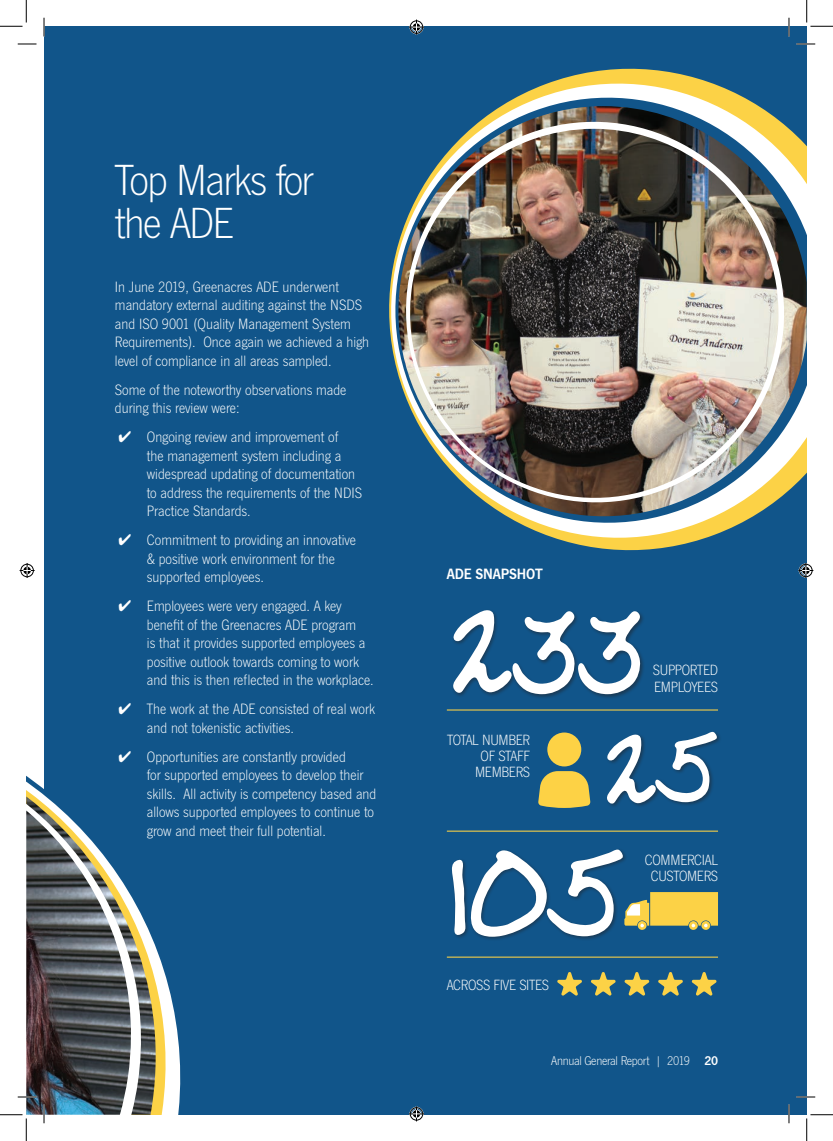
<style>
.page{position:relative;width:833px;height:1141px;background:#fff}
.page>*{position:absolute;margin:0;border:0;box-sizing:border-box;transform-origin:0 0}
.t1{font:150.5px "Ladylike BB";color:#fff}
.t2{font:146.12px "Ladylike BB";color:#fff}
.t3{font:122px "Ladylike BB";color:#fff}
.t4{font:45.25px/42.8px "News Got T Ligh";letter-spacing:-.035em;color:#fff}
.t5{font:15.5px/18.5px "News Got T Ligh";color:#fff}
.t6{font:600 15.5px "News Got T";letter-spacing:-.01em;color:#fff}
.t7{font:15.38px/16px "News Got T Ligh";letter-spacing:-.02em;color:#fff}
.t8{font:13.12px "News Got T Ligh";letter-spacing:-.025em;color:#fff}
.s1{font-family:"News Got T";font-weight:600}
</style>
<div class="page">
<div style="left:44px;top:26px;width:762px;height:1088px;background:#11558a"></div>
<svg style="left:170px;top:993px;width:11px;height:121px"></svg>
<img style="left:162px;top:965px;width:8px;height:149px">
<svg style="left:26px;top:775px;width:136px;height:339px"></svg>
<img style="left:26px;top:810px;width:117px;height:304px">
<svg style="left:517px;top:70px;width:226px;height:480px"></svg>
<img style="left:517px;top:527px;width:226px;height:16px">
<svg style="left:503px;top:97px;width:303px;height:430px"></svg>
<img style="left:471px;top:105px;width:330px;height:24px">
<img style="left:389px;top:129px;width:412px;height:392px">
<hr style="left:446px;top:709px;width:271px;height:1px;background:#fdd245">
<hr style="left:446px;top:956px;width:271px;height:1px;background:#fdd245">
<hr style="left:446px;top:830px;width:271px;height:1px;background:#fdd245">
<div style="left:451px;top:608px;width:194px;height:91px;background:#231f20;opacity:.5"></div>
<div style="left:450px;top:848px;width:178px;height:93px;background:#231f20;opacity:.5"></div>
<div style="left:605px;top:730px;width:116px;height:78px;background:#231f20;opacity:.5"></div>
<svg style="left:538px;top:771px;width:52px;height:36px;background:#ddc14e"></svg>
<div style="left:547px;top:732px;width:34px;height:34px;background:#fdd245;border-radius:50%"></div>
<svg style="left:557px;top:972px;width:25px;height:24px"></svg>
<svg style="left:624px;top:972px;width:25px;height:24px"></svg>
<svg style="left:591px;top:972px;width:24px;height:24px"></svg>
<svg style="left:658px;top:972px;width:25px;height:24px"></svg>
<svg style="left:691px;top:972px;width:25px;height:24px"></svg>
<svg style="left:688px;top:921px;width:9px;height:8px"></svg>
<svg style="left:637px;top:921px;width:9px;height:8px"></svg>
<svg style="left:624px;top:892px;width:93px;height:35px;background:#dac258"></svg>
<svg style="left:18px;top:43px;width:18px;height:2px"></svg>
<svg style="left:796px;top:43px;width:18px;height:2px"></svg>
<svg style="left:18px;top:1096px;width:18px;height:1px"></svg>
<svg style="left:796px;top:1096px;width:18px;height:1px"></svg>
<svg style="left:43px;top:18px;width:2px;height:18px"></svg>
<svg style="left:43px;top:1104px;width:2px;height:19px"></svg>
<svg style="left:788px;top:18px;width:1px;height:18px"></svg>
<svg style="left:787px;top:1104px;width:2px;height:19px"></svg>
<svg style="left:0;top:0;width:27px;height:27px"></svg>
<svg style="left:0;top:1114px;width:27px;height:26px"></svg>
<svg style="left:806px;top:0;width:26px;height:27px"></svg>
<svg style="left:806px;top:1114px;width:26px;height:26px"></svg>
<svg style="left:409px;top:20px;width:15px;height:15px"></svg>
<svg style="left:409px;top:1106px;width:15px;height:15px"></svg>
<svg style="left:20px;top:563px;width:15px;height:15px"></svg>
<svg style="left:798px;top:563px;width:14px;height:15px"></svg>
<h3 class="t4" style="left:115px;top:157px;width:200px">Top Marks for the ADE</h3>
<p class="t5" style="left:115px;top:277px;width:255px">In June 2019, Greenacres ADE underwent mandatory external auditing against the NSDS and ISO 9001 (Quality Management System Requirements). Once again we achieved a high level of compliance in all areas sampled.</p>
<p class="t5" style="left:115px;top:380px;width:233px">Some of the noteworthy observations made during this review were:</p>
<p class="t5" style="left:147px;top:427px;width:216px;text-indent:-28px">✔ Ongoing review and improvement of<br>the management system including a widespread updating of documentation to address the requirements of the NDIS Practice Standards.</p>
<p class="t5" style="left:147px;top:530px;width:210px;text-indent:-28px">✔ Commitment to providing an innovative &amp; positive work environment for the supported employees.</p>
<p class="t5" style="left:147px;top:596px;width:228px;text-indent:-28px">✔ Employees were very engaged. A key benefit of the Greenacres ADE program<br>is that it provides supported employees a positive outlook towards coming to work and this is then reflected in the workplace.</p>
<p class="t5" style="left:147px;top:699px;width:229px;text-indent:-28px">✔ The work at the ADE consisted of real work and not tokenistic activities.</p>
<p class="t5" style="left:147px;top:747px;width:231px;text-indent:-28px">✔ Opportunities are constantly provided<br>for supported employees to develop their skills. All activity is competency based and allows supported employees to continue to grow and meet their full potential.</p>
<p class="t6" style="left:446px;top:564px;width:97px">ADE SNAPSHOT</p>
<h2 class="t2" style="left:448px;top:592px;width:197px">233</h2>
<p class="t7" style="left:652px;top:662px;width:67px">SUPPORTED<br>EMPLOYEES</p>
<p class="t7" style="left:447px;top:731px;width:84px;text-align:right">TOTAL NUMBER<br>OF STAFF<br>MEMBERS</p>
<h3 class="t3" style="left:602px;top:719px;width:115px">25</h3>
<h1 class="t1" style="left:447px;top:834px;width:176px">105</h1>
<p class="t7" style="left:446px;top:975px;width:104px">ACROSS FIVE SITES</p>
<p class="t7" style="left:644px;top:851px;width:74px;text-align:center">COMMERCIAL<br>CUSTOMERS</p>
<p class="t8" style="left:551px;top:1053px;width:168px">Annual General Report | 2019 <span class="s1">20</span></p>
</div>
